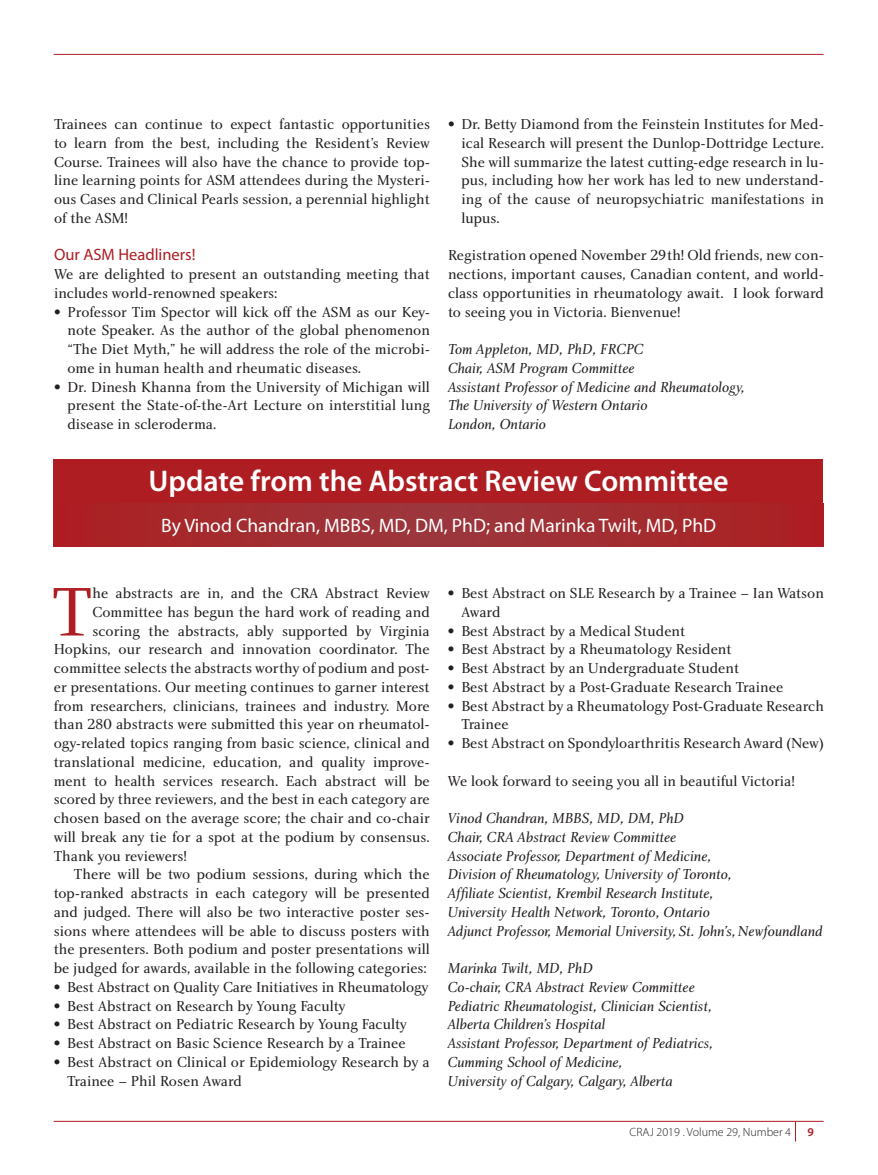
<style>
.page{position:relative;width:878px;height:1175px;background:#fff}
.page>*{position:absolute;margin:0;border:0;box-sizing:border-box;transform-origin:0 0}
.Drop_capital_first_p{font:71.25px "Charlotte Book Plain";color:#ae1d22}
.Header_Special_Repor{font:600 30px "Myriad Pro";color:#fff}
.Byline_Special_Repor{font:19.5px "Myriad Pro";color:#fff}
.body_text_subhead_NE{font:16.5px "Myriad Pro";color:#ae1d22}
.body_text_bulleted{font:15px/18.8px "Charlotte Book Plain";color:#231f20;text-align:justify}
.body_text_first_line{font:15px/18.8px "Charlotte Book Plain";color:#231f20;text-align:justify}
.Drop_capital_first_p-2{font:15px "Charlotte Book Plain";color:#231f20}
.Author_affiliations{font:15px "Charlotte Book Italic Plain";color:#231f20}
.footer{font:300 12px "Myriad Pro";color:#231f20}
.footer_page_number{font:600 12px "Myriad Pro";color:#ae1d22}
</style>
<div class="page">
<div style="left:53px;top:460px;width:770px;height:43px;background:#ae1d22"></div>
<hr style="left:54px;top:54px;width:769px;height:1px;background:#ae1d22">
<hr style="left:54px;top:1120px;width:769px;height:1px;background:#ae1d22">
<svg style="left:795px;top:1121px;width:1px;height:20px"></svg>
<svg style="left:54px;top:503px;width:769px;height:43px;background:#a32b2f"></svg>
<p class="body_text_first_line" style="left:54px;top:114px;width:377px">Trainees can continue to expect fantastic opportunities to learn from the best, including the Resident’s Review Course. Trainees will also have the chance to provide top&shy;line learning points for ASM attendees during the Mysteri&shy;ous Cases and Clinical Pearls session, a perennial highlight of the ASM!</p>
<p class="body_text_subhead_NE" style="left:54px;top:246px;width:143px">Our ASM Headliners!</p>
<p class="body_text_first_line" style="left:54px;top:264px;width:377px">We are delighted to present an outstanding meeting that includes world-renowned speakers:</p>
<p class="body_text_bulleted" style="left:68px;top:302px;width:364px;text-indent:-14px">• Professor Tim Spector will kick off the ASM as our Key&shy;note Speaker. As the author of the global phenomenon “The Diet Myth,” he will address the role of the microbi&shy;ome in human health and rheumatic diseases.</p>
<p class="body_text_bulleted" style="left:68px;top:377px;width:364px;text-indent:-14px">• Dr. Dinesh Khanna from the University of Michigan will present the State-of-the-Art Lecture on interstitial lung disease in scleroderma.</p>
<p class="body_text_bulleted" style="left:461px;top:114px;width:364px;text-indent:-14px">• Dr. Betty Diamond from the Feinstein Institutes for Med&shy;ical Research will present the Dunlop-Dottridge Lecture.<br>She will summarize the latest cutting-edge research in lu&shy;pus, including how her work has led to new understand&shy;ing of the cause of neuropsychiatric manifestations in lupus.</p>
<p class="body_text_first_line" style="left:448px;top:246px;width:377px">Registration opened November 29th! Old friends, new con&shy;nections, important causes, Canadian content, and world&shy;class opportunities in rheumatology await. I look forward to seeing you in Victoria. Bienvenue!</p>
<p class="Author_affiliations" style="left:448px;top:340px;width:197px">Tom Appleton, MD, PhD, FRCPC</p>
<p class="Author_affiliations" style="left:448px;top:359px;width:188px">Chair, ASM Program Committee</p>
<p class="Author_affiliations" style="left:448px;top:378px;width:298px">Assistant Professor of Medicine and Rheumatology,</p>
<p class="Author_affiliations" style="left:448px;top:396px;width:201px">The University of Western Ontario</p>
<p class="Author_affiliations" style="left:448px;top:415px;width:100px">London, Ontario</p>
<p class="Header_Special_Repor" style="left:148px;top:464px;width:581px">Update from the Abstract Review Committee</p>
<p class="Byline_Special_Repor" style="left:161px;top:514px;width:556px">By Vinod Chandran, MBBS, MD, DM, PhD; and Marinka Twilt, MD, PhD</p>
<p class="Drop_capital_first_p" style="left:52px;top:569px;width:42px">T</p>
<p class="Drop_capital_first_p-2" style="left:92px;top:584px;width:339px">he abstracts are in, and the CRA Abstract Review</p>
<p class="Drop_capital_first_p-2" style="left:92px;top:603px;width:339px">Committee has begun the hard work of reading and</p>
<p class="Drop_capital_first_p-2" style="left:92px;top:621px;width:339px">scoring the abstracts, ably supported by Virginia</p>
<p class="Drop_capital_first_p-2" style="left:54px;top:640px;width:377px">Hopkins, our research and innovation coordinator. The</p>
<p class="Drop_capital_first_p-2" style="left:54px;top:659px;width:377px">committee selects the abstracts worthy of podium and post-</p>
<p class="Drop_capital_first_p-2" style="left:54px;top:678px;width:377px">er presentations. Our meeting continues to garner interest</p>
<p class="Drop_capital_first_p-2" style="left:54px;top:696px;width:377px">from researchers, clinicians, trainees and industry. More</p>
<p class="Drop_capital_first_p-2" style="left:54px;top:715px;width:377px">than 280 abstracts were submitted this year on rheumatol-</p>
<p class="Drop_capital_first_p-2" style="left:54px;top:734px;width:377px">ogy-related topics ranging from basic science, clinical and</p>
<p class="Drop_capital_first_p-2" style="left:54px;top:753px;width:377px">translational medicine, education, and quality improve-</p>
<p class="Drop_capital_first_p-2" style="left:54px;top:771px;width:377px">ment to health services research. Each abstract will be</p>
<p class="Drop_capital_first_p-2" style="left:54px;top:790px;width:377px">scored by three reviewers, and the best in each category are</p>
<p class="Drop_capital_first_p-2" style="left:54px;top:809px;width:377px">chosen based on the average score; the chair and co-chair</p>
<p class="Drop_capital_first_p-2" style="left:54px;top:828px;width:377px">will break any tie for a spot at the podium by consensus.</p>
<p class="Drop_capital_first_p-2" style="left:54px;top:846px;width:135px">Thank you reviewers!</p>
<p class="body_text_first_line" style="left:54px;top:864px;width:377px;text-indent:20px">There will be two podium sessions, during which the top-ranked abstracts in each category will be presented and judged. There will also be two interactive poster ses&shy;sions where attendees will be able to discuss posters with the presenters. Both podium and poster presentations will be judged for awards, available in the following categories:</p>
<p class="body_text_bulleted" style="left:54px;top:977px;width:376px">• Best Abstract on Quality Care Initiatives in Rheumatology</p>
<p class="body_text_bulleted" style="left:54px;top:996px;width:293px">• Best Abstract on Research by Young Faculty</p>
<p class="body_text_bulleted" style="left:54px;top:1014px;width:354px">• Best Abstract on Pediatric Research by Young Faculty</p>
<p class="body_text_bulleted" style="left:54px;top:1033px;width:353px">• Best Abstract on Basic Science Research by a Trainee</p>
<p class="body_text_bulleted" style="left:67px;top:1052px;width:364px;text-indent:-14px">• Best Abstract on Clinical or Epidemiology Research by a<br>Trainee – Phil Rosen Award</p>
<p class="body_text_bulleted" style="left:461px;top:583px;width:364px;text-indent:-14px">• Best Abstract on SLE Research by a Trainee – Ian Watson<br>Award</p>
<p class="body_text_bulleted" style="left:448px;top:621px;width:239px">• Best Abstract by a Medical Student</p>
<p class="body_text_bulleted" style="left:448px;top:639px;width:285px">• Best Abstract by a Rheumatology Resident</p>
<p class="body_text_bulleted" style="left:448px;top:658px;width:293px">• Best Abstract by an Undergraduate Student</p>
<p class="body_text_bulleted" style="left:448px;top:677px;width:337px">• Best Abstract by a Post-Graduate Research Trainee</p>
<p class="body_text_bulleted" style="left:461px;top:696px;width:364px;text-indent:-14px">• Best Abstract by a Rheumatology Post-Graduate Research<br>Trainee</p>
<p class="body_text_bulleted" style="left:448px;top:733px;width:377px">• Best Abstract on Spondyloarthritis Research Award (New)</p>
<p class="body_text_first_line" style="left:448px;top:771px;width:348px">We look forward to seeing you all in beautiful Victoria!</p>
<p class="Author_affiliations" style="left:448px;top:809px;width:237px">Vinod Chandran, MBBS, MD, DM, PhD</p>
<p class="Author_affiliations" style="left:448px;top:828px;width:230px">Chair, CRA Abstract Review Committee</p>
<p class="Author_affiliations" style="left:448px;top:846px;width:265px">Associate Professor, Department of Medicine,</p>
<p class="Author_affiliations" style="left:448px;top:865px;width:285px">Division of Rheumatology, University of Toronto,</p>
<p class="Author_affiliations" style="left:448px;top:884px;width:267px">Affiliate Scientist, Krembil Research Institute,</p>
<p class="Author_affiliations" style="left:448px;top:903px;width:263px">University Health Network, Toronto, Ontario</p>
<p class="Author_affiliations" style="left:448px;top:921px;width:376px">Adjunct Professor, Memorial University,St. John’s,Newfoundland</p>
<p class="Author_affiliations" style="left:448px;top:959px;width:146px">Marinka Twilt, MD, PhD</p>
<p class="Author_affiliations" style="left:448px;top:978px;width:248px">Co-chair, CRA Abstract Review Committee</p>
<p class="Author_affiliations" style="left:448px;top:996px;width:266px">Pediatric Rheumatologist, Clinician Scientist,</p>
<p class="Author_affiliations" style="left:448px;top:1015px;width:159px">Alberta Children’s Hospital</p>
<p class="Author_affiliations" style="left:448px;top:1034px;width:267px">Assistant Professor, Department of Pediatrics,</p>
<p class="Author_affiliations" style="left:448px;top:1053px;width:176px">Cumming School of Medicine,</p>
<p class="Author_affiliations" style="left:448px;top:1071px;width:226px">University of Calgary, Calgary, Alberta</p>
<p class="footer" style="left:629px;top:1125px;width:163px">CRAJ 2019 . Volume 29, Number 4</p>
<p class="footer_page_number" style="left:807px;top:1125px;width:8px">9</p>
</div>
